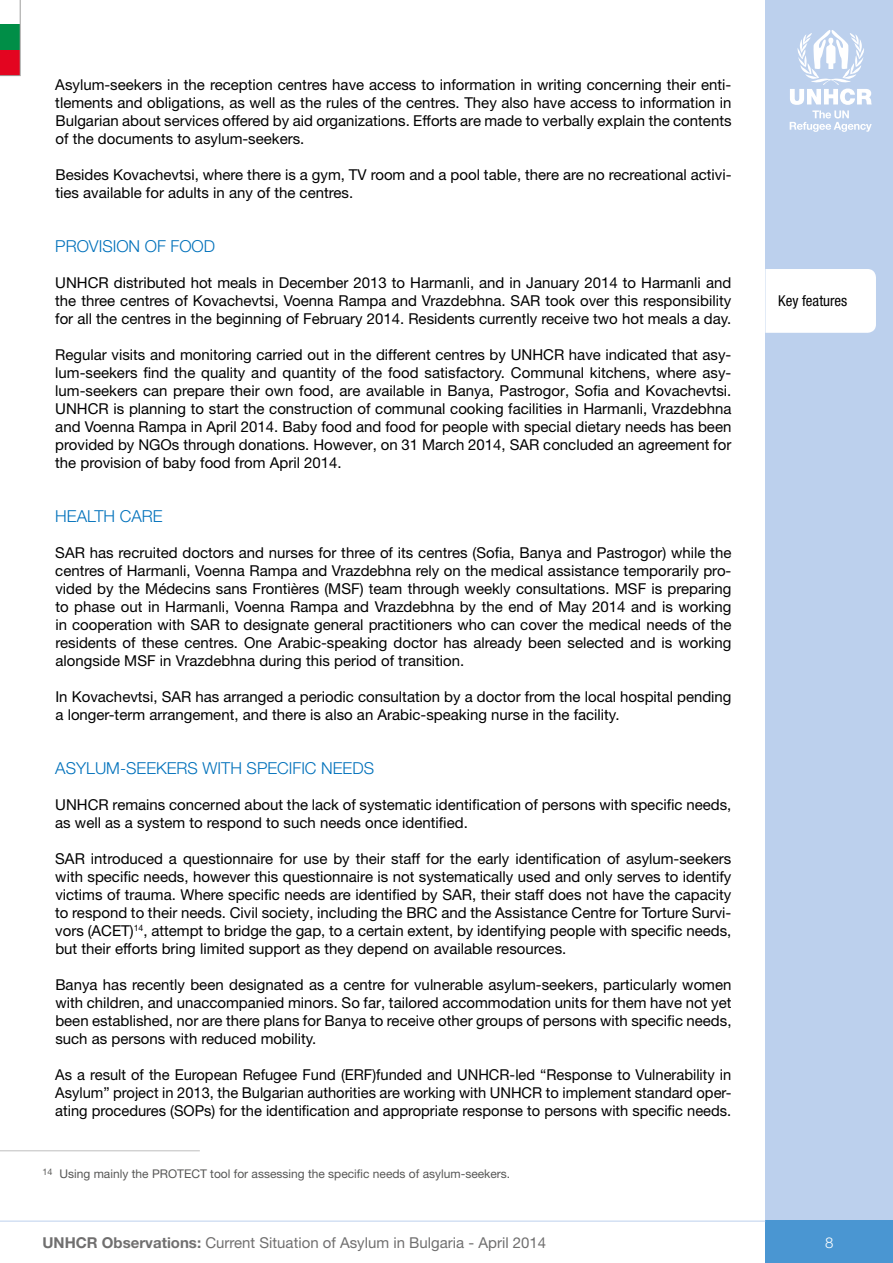
<style>
.page{position:relative;width:893px;height:1263px;background:#fff}
.page>*{position:absolute;margin:0;border:0;box-sizing:border-box;transform-origin:0 0}
.t1{font:300 16.5px "Helvetica Neue CE";color:#0071bb}
.t2{font:15px/18px "Helvetica Neue CE";color:#000;text-align:justify}
.t3{font:15px "Helvetica Neue CE";color:#706f6f}
.t4{font:condensed 15px "Helvetica Neue CE";color:#000}
.t5{font:300 15px "Helvetica Neue CE";color:#fff}
.t6{font:12px "Helvetica Neue CE";color:#575756}
.s1{font-weight:700}
</style>
<div class="page">
<div style="left:765px;top:0;width:128px;height:1263px;background:#bcd0ed"></div>
<svg style="left:790px;top:30px;width:82px;height:102px"></svg>
<hr style="left:0;top:1150px;width:200px;height:1px;background:#c6c6c6">
<div style="left:765px;top:269px;width:111px;height:64px;background:#fff"></div>
<div style="left:765px;top:1220px;width:128px;height:43px;background:#4a96d2"></div>
<hr style="left:0;top:1221px;width:765px;height:1px;background:#bcd0ed">
<svg style="left:0;top:0;width:21px;height:76px"></svg>
<p class="t2" style="left:55px;top:76px;width:678px">Asylum-seekers in the reception centres have access to information in writing concerning their enti&shy;tlements and obligations, as well as the rules of the centres. They also have access to information in Bulgarian about services offered by aid organizations. Efforts are made to verbally explain the contents of the documents to asylum-seekers.</p>
<p class="t2" style="left:55px;top:166px;width:678px">Besides Kovachevtsi, where there is a gym, TV room and a pool table, there are no recreational activi&shy;ties available for adults in any of the centres.</p>
<p class="t1" style="left:55px;top:236px;width:161px">PROVISION OF FOOD</p>
<p class="t2" style="left:55px;top:274px;width:678px">UNHCR distributed hot meals in December 2013 to Harmanli, and in January 2014 to Harmanli and the three centres of Kovachevtsi, Voenna Rampa and Vrazdebhna. SAR took over this responsibility for all the centres in the beginning of February 2014. Residents currently receive two hot meals a day.</p>
<p class="t2" style="left:55px;top:346px;width:678px">Regular visits and monitoring carried out in the different centres by UNHCR have indicated that asy&shy;lum-seekers find the quality and quantity of the food satisfactory. Communal kitchens, where asy&shy;lum-seekers can prepare their own food, are available in Banya, Pastrogor, Sofia and Kovachevtsi.<br>UNHCR is planning to start the construction of communal cooking facilities in Harmanli, Vrazdebhna and Voenna Rampa in April 2014. Baby food and food for people with special dietary needs has been provided by NGOs through donations. However, on 31 March 2014, SAR concluded an agreement for the provision of baby food from April 2014.</p>
<p class="t1" style="left:55px;top:506px;width:109px">HEALTH CARE</p>
<p class="t2" style="left:55px;top:544px;width:678px">SAR has recruited doctors and nurses for three of its centres (Sofia, Banya and Pastrogor) while the centres of Harmanli, Voenna Rampa and Vrazdebhna rely on the medical assistance temporarily pro&shy;vided by the Médecins sans Frontières (MSF) team through weekly consultations. MSF is preparing to phase out in Harmanli, Voenna Rampa and Vrazdebhna by the end of May 2014 and is working in cooperation with SAR to designate general practitioners who can cover the medical needs of the residents of these centres. One Arabic-speaking doctor has already been selected and is working alongside MSF in Vrazdebhna during this period of transition.</p>
<p class="t2" style="left:55px;top:688px;width:678px">In Kovachevtsi, SAR has arranged a periodic consultation by a doctor from the local hospital pending a longer-term arrangement, and there is also an Arabic-speaking nurse in the facility.</p>
<p class="t1" style="left:55px;top:758px;width:320px">ASYLUM-SEEKERS WITH SPECIFIC NEEDS</p>
<p class="t2" style="left:55px;top:796px;width:678px">UNHCR remains concerned about the lack of systematic identification of persons with specific needs, as well as a system to respond to such needs once identified.</p>
<p class="t2" style="left:55px;top:850px;width:678px">SAR introduced a questionnaire for use by their staff for the early identification of asylum-seekers with specific needs, however this questionnaire is not systematically used and only serves to identify victims of trauma. Where specific needs are identified by SAR, their staff does not have the capacity to respond to their needs. Civil society, including the BRC and the Assistance Centre for Torture Survi&shy;vors (ACET)<sup>14</sup>, attempt to bridge the gap, to a certain extent, by identifying people with specific needs, but their efforts bring limited support as they depend on available resources.</p>
<p class="t2" style="left:55px;top:976px;width:678px">Banya has recently been designated as a centre for vulnerable asylum-seekers, particularly women with children, and unaccompanied minors. So far, tailored accommodation units for them have not yet been established, nor are there plans for Banya to receive other groups of persons with specific needs, such as persons with reduced mobility.</p>
<p class="t2" style="left:55px;top:1066px;width:678px">As a result of the European Refugee Fund (ERF)funded and UNHCR-led “Response to Vulnerability in Asylum” project in 2013, the Bulgarian authorities are working with UNHCR to implement standard oper&shy;ating procedures (SOPs) for the identification and appropriate response to persons with specific needs.</p>
<p class="t6" style="left:43px;top:1166px;width:469px"><sup>14</sup> Using mainly the PROTECT tool for assessing the specific needs of asylum-seekers.</p>
<p class="t4" style="left:778px;top:293px;width:71px">Key features</p>
<p class="t3" style="left:43px;top:1233px;width:505px"><span class="s1">UNHCR Observations:</span> Current Situation of Asylum in Bulgaria - April 2014</p>
<p class="t5" style="left:825px;top:1233px;width:10px">8</p>
</div>
